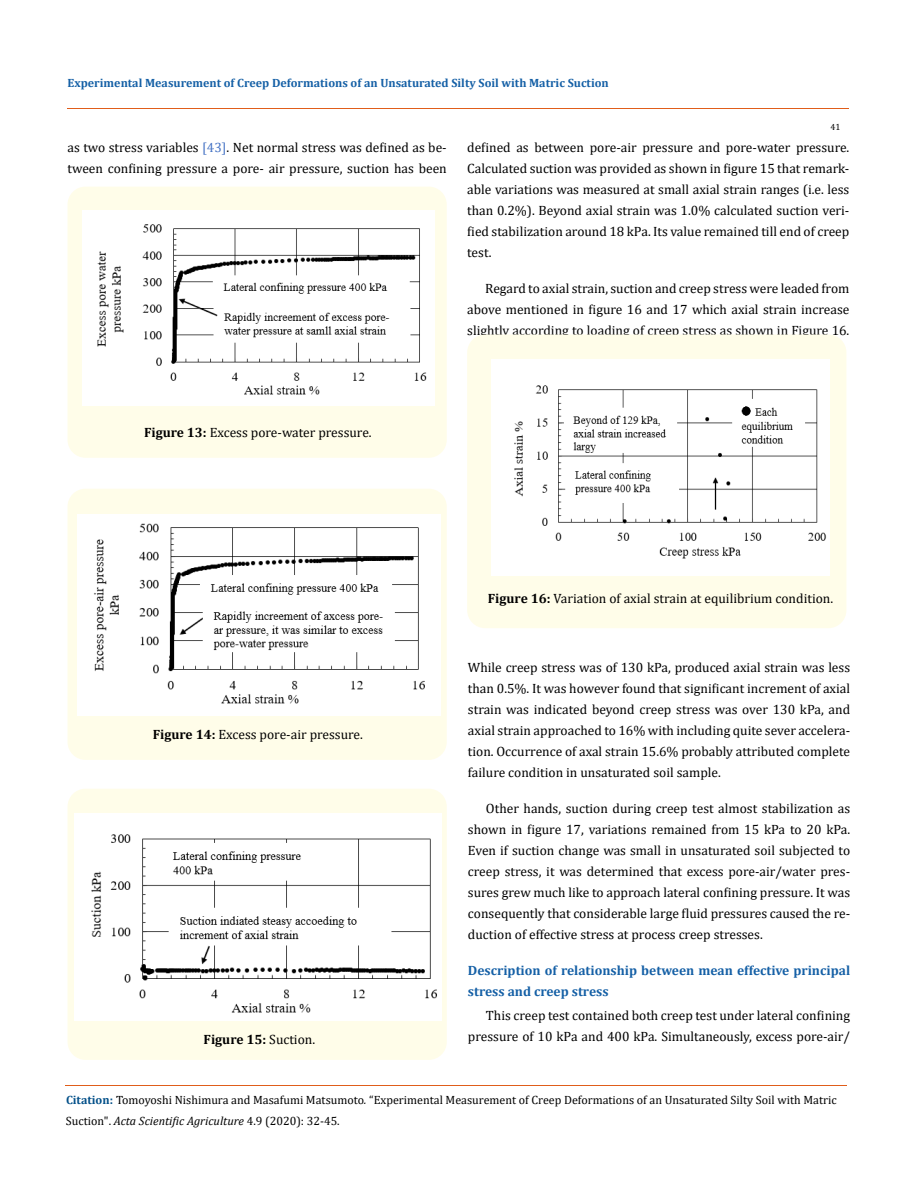
<style>
.page{position:relative;width:917px;height:1188px;background:#fff}
.page>*{position:absolute;margin:0;border:0;box-sizing:border-box;transform-origin:0 0}
.t1{font:13.5px/21px "Cambria";color:#000;text-align:justify}
.t2{font:700 13.5px/21px "Cambria";color:#1560a6}
.t3{font:700 13.5px "Cambria";color:#000}
.t4{font:12px/21px "Cambria";color:#000}
.t5{font:700 12px "Cambria";color:#1560a6}
.t6{font:9px "Cambria";color:#000}
.s1{color:#4472c4}
.s2{font-weight:700}
.s3{font-weight:400}
.s4{font-weight:700;color:#035089}
.s5{font-style:italic}
</style>
<div class="page">
<hr style="left:67px;top:109px;width:782px;height:1px;background:#e05d1a">
<hr style="left:65px;top:1085px;width:781px;height:1px;background:#e05d1a">
<div style="left:67px;top:187px;width:380px;height:271px;background:#fffde9;border-radius:18px"></div>
<img style="left:83px;top:210px;width:351px;height:196px">
<div style="left:67px;top:489px;width:380px;height:271px;background:#fffde9;border-radius:18px"></div>
<img style="left:77px;top:515px;width:363px;height:200px">
<div style="left:68px;top:789px;width:379px;height:271px;background:#fffde9;border-radius:18px"></div>
<img style="left:74px;top:813px;width:367px;height:207px">
<div style="left:467px;top:334px;width:379px;height:294px;background:#fffde9;border-radius:18px"></div>
<img style="left:491px;top:359px;width:338px;height:216px">
<p class="t5" style="left:68px;top:75px;width:543px">Experimental Measurement of Creep Deformations of an Unsaturated Silty Soil with Matric Suction</p>
<p class="t6" style="left:830px;top:122px;width:11px">41</p>
<p class="t1" style="left:67px;top:136px;width:381px">as two stress variables <span class="s1">[43]</span>. Net normal stress was defined as be&shy;tween confining pressure a pore- air pressure, suction has been</p>
<p class="t1" style="left:467px;top:136px;width:384px">defined as between pore-air pressure and pore-water pressure.<br>Calculated suction was provided as shown in figure 15 that remark&shy;able variations was measured at small axial strain ranges (i.e. less than 0.2%). Beyond axial strain was 1.0% calculated suction veri&shy;fied stabilization around 18 kPa. Its value remained till end of creep test.</p>
<p class="t1" style="left:467px;top:277px;width:384px;text-indent:18px">Regard to axial strain, suction and creep stress were leaded from above mentioned in figure 16 and 17 which axial strain increase slightly according to loading of creep stress as shown in Figure 16.</p>
<p class="t1" style="left:144px;top:422px;width:229px"><span class="s2">Figure 13:</span> Excess pore-water pressure.</p>
<p class="t1" style="left:153px;top:724px;width:212px"><span class="s2">Figure 14:</span> Excess pore-air pressure.</p>
<p class="t3" style="left:203px;top:1030px;width:113px">Figure 15: <span class="s3">Suction.</span></p>
<p class="t1" style="left:488px;top:588px;width:347px"><span class="s2">Figure 16:</span> Variation of axial strain at equilibrium condition.</p>
<p class="t1" style="left:468px;top:657px;width:384px">While creep stress was of 130 kPa, produced axial strain was less than 0.5%. It was however found that significant increment of axial strain was indicated beyond creep stress was over 130 kPa, and axial strain approached to 16% with including quite sever accelera&shy;tion. Occurrence of axal strain 15.6% probably attributed complete failure condition in unsaturated soil sample.</p>
<p class="t1" style="left:468px;top:798px;width:384px;text-indent:18px">Other hands, suction during creep test almost stabilization as shown in figure 17, variations remained from 15 kPa to 20 kPa.<br>Even if suction change was small in unsaturated soil subjected to creep stress, it was determined that excess pore-air/water pres&shy;sures grew much like to approach lateral confining pressure. It was consequently that considerable large fluid pressures caused the re&shy;duction of effective stress at process creep stresses.</p>
<p class="t2" style="left:468px;top:959px;width:384px">Description of relationship between mean effective principal stress and creep stress</p>
<p class="t1" style="left:468px;top:1005px;width:384px;text-align:right">This creep test contained both creep test under lateral confining pressure of 10 kPa and 400 kPa. Simultaneously, excess pore-air/</p>
<p class="t4" style="left:66px;top:1089px;width:772px"><span class="s4">Citation:</span> Tomoyoshi Nishimura and Masafumi Matsumoto<span class="s5">.</span> “Experimental Measurement of Creep Deformations of an Unsaturated Silty Soil with Matric<br>Suction". <span class="s5">Acta Scientific Agriculture</span> 4.9 (2020): 32-45.</p>
</div>
